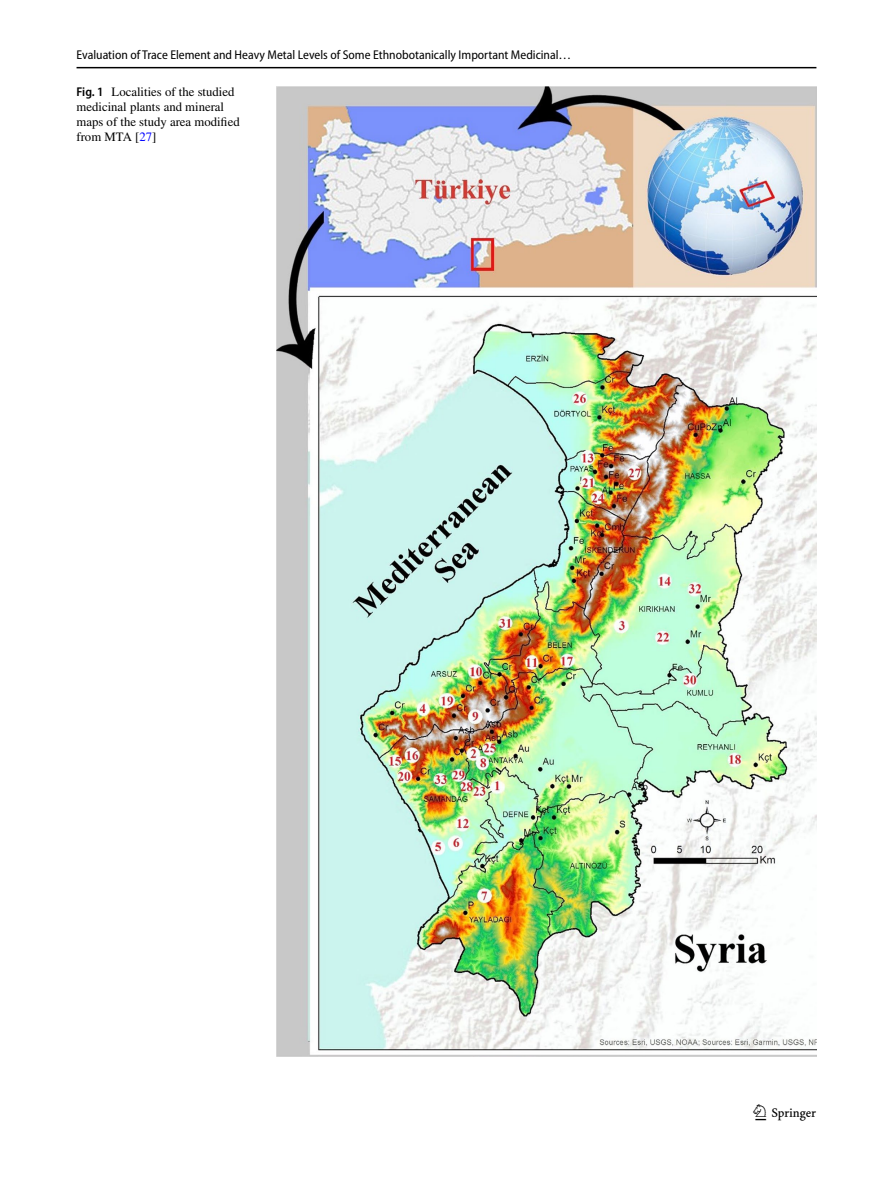
<style>
.page{position:relative;width:893px;height:1187px;background:#fff}
.page>*{position:absolute;margin:0;border:0;box-sizing:border-box;transform-origin:0 0}
.t1{font:22.5px "Springnew Regular 3";color:#000}
.t2{font:12.75px/15px "STIX";color:#000}
.t3{font:12.75px "Myriad Pro Semi Cn 3";color:#000}
.s1{font-family:"Myriad Pro";font-weight:600;font-stretch:semi-condensed}
.s2{color:#00f}
</style>
<div class="page">
<hr style="left:77px;top:67px;width:739px;height:1px;background:#000">
<img style="left:276px;top:87px;width:540px;height:969px">
<p class="t3" style="left:77px;top:48px;width:496px">Evaluation of Trace Element and Heavy Metal Levels of Some Ethnobotanically Important Medicinal…</p>
<p class="t2" style="left:77px;top:85px;width:165px"><span class="s1">Fig. 1</span> Localities of the studied medicinal plants and mineral maps of the study area modified from MTA [<span class="s2">27</span>]</p>
<h1 class="t1" style="left:755px;top:1104px;width:62px">1 3</h1>
</div>
